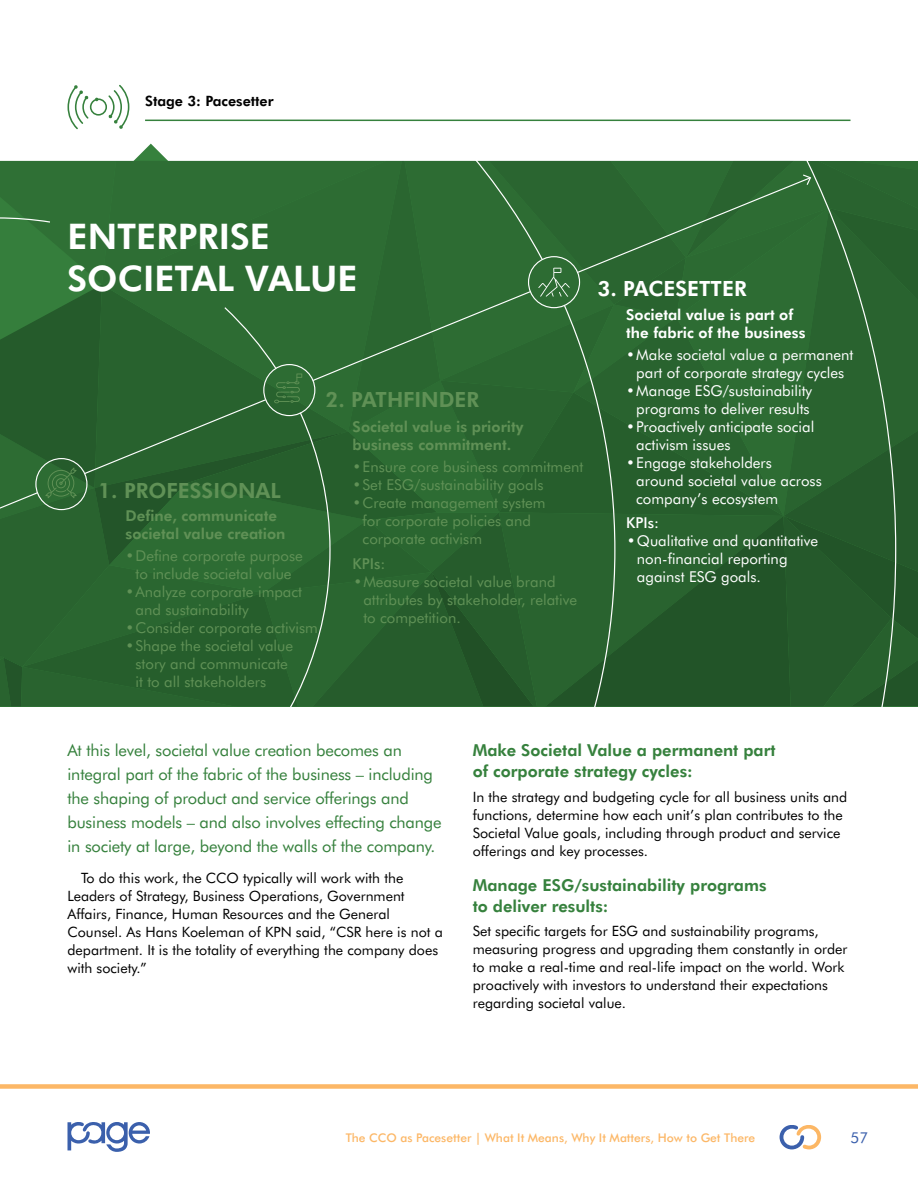
<style>
.page{position:relative;width:918px;height:1188px;background:#fff}
.page>*{position:absolute;margin:0;border:0;box-sizing:border-box;transform-origin:0 0}
.t1{font:800 35.4px/42.5px "Futura BT";color:#fff}
.t2{font:800 21px "Futura BT";color:#609156}
.t3{font:800 21px "Futura BT";color:#fff}
.t4{font:16.5px/24px "Futura BT";letter-spacing:-.01em;color:#36813d}
.t5{font:800 16.5px/21px "Futura BT";color:#36813d}
.t6{font:15px/18px "Futura BT";color:#609156}
.t7{font:15px/18px "Futura BT";color:#fff}
.t8{font:800 15px/18px "Futura BT";color:#609156}
.t9{font:800 15px/18px "Futura BT";color:#fff}
.t10{font:500 15px "Futura BT";color:#609156}
.t11{font:500 15px "Futura BT";color:#fff}
.t12{font:15px "Futura BT";color:#3a5fac}
.t13{font:14.25px/18px "Futura BT";color:#000}
.t14{font:800 14.25px "Futura BT";color:#000}
.t15{font:500 12px "Futura BT";color:#fcb766}
</style>
<div class="page">
<div style="left:0;top:1084px;width:918px;height:5px;background:#fcb766"></div>
<svg style="left:68px;top:1122px;width:82px;height:30px"></svg>
<svg style="left:780px;top:1125px;width:41px;height:24px"></svg>
<hr style="left:145px;top:120px;width:705px;height:1px;background:#36813d">
<svg style="left:0;top:144px;width:918px;height:562px;background:#336b39"></svg>
<svg style="left:0;top:217px;width:331px;height:489px;background:#2b6631"></svg>
<svg style="left:68px;top:85px;width:61px;height:44px"></svg>
<p class="t14" style="left:145px;top:92px;width:130px">Stage 3: Pacesetter</p>
<h1 class="t1" style="left:68px;top:215px;width:292px">ENTERPRISE<br>SOCIETAL VALUE</h1>
<h2 class="t2" style="left:98px;top:478px;width:184px">1. PROFESSIONAL</h2>
<p class="t8" style="left:126px;top:507px;width:162px">Define, communicate societal value creation</p>
<p class="t6" style="left:126px;top:547px;width:179px;text-align:center">•Define corporate purpose to include societal value</p>
<p class="t6" style="left:135px;top:583px;width:168px;text-indent:-10px">•Analyze corporate impact and sustainability</p>
<p class="t6" style="left:126px;top:619px;width:194px">•Consider corporate activism</p>
<p class="t6" style="left:135px;top:637px;width:159px;text-indent:-10px">•Shape the societal value story and communicate it to all stakeholders</p>
<h2 class="t2" style="left:325px;top:387px;width:155px">2. PATHFINDER</h2>
<p class="t8" style="left:353px;top:417px;width:172px">Societal value is priority business commitment.</p>
<p class="t6" style="left:353px;top:457px;width:232px">•Ensure core business commitment</p>
<p class="t6" style="left:353px;top:475px;width:192px">•Set ESG/sustainability goals</p>
<p class="t6" style="left:363px;top:493px;width:185px;text-indent:-10px">•Create management system for corporate policies and corporate activism</p>
<p class="t10" style="left:353px;top:554px;width:34px">KPIs:</p>
<p class="t6" style="left:363px;top:572px;width:215px;text-indent:-10px">•Measure societal value brand attributes by stakeholder, relative to competition.</p>
<h2 class="t3" style="left:598px;top:276px;width:151px">3. PACESETTER</h2>
<p class="t9" style="left:626px;top:305px;width:181px">Societal value is part of the fabric of the business</p>
<p class="t7" style="left:626px;top:345px;width:229px;text-align:center">•Make societal value a permanent part of corporate strategy cycles</p>
<p class="t7" style="left:626px;top:381px;width:187px;text-align:center">•Manage ESG/sustainability programs to deliver results</p>
<p class="t7" style="left:636px;top:417px;width:180px;text-indent:-10px">•Proactively anticipate social activism issues</p>
<p class="t7" style="left:636px;top:453px;width:187px;text-indent:-10px">•Engage stakeholders around societal value across company’s ecosystem</p>
<p class="t11" style="left:626px;top:514px;width:34px">KPIs:</p>
<p class="t7" style="left:637px;top:532px;width:183px;text-indent:-10px">•Qualitative and quantitative non-financial reporting against ESG goals.</p>
<p class="t4" style="left:68px;top:738px;width:376px">At this level, societal value creation becomes an integral part of the fabric of the business – including the shaping of product and service offerings and business models – and also involves effecting change in society at large, beyond the walls of the company.</p>
<p class="t13" style="left:68px;top:869px;width:377px;text-indent:13px">To do this work, the CCO typically will work with the Leaders of Strategy, Business Operations, Government Affairs, Finance, Human Resources and the General Counsel. As Hans Koeleman of KPN said, “CSR here is not a department. It is the totality of everything the company does with society.”</p>
<p class="t5" style="left:473px;top:740px;width:304px">Make Societal Value a permanent part of corporate strategy cycles:</p>
<p class="t13" style="left:473px;top:788px;width:376px">In the strategy and budgeting cycle for all business units and functions, determine how each unit’s plan contributes to the Societal Value goals, including through product and service offerings and key processes.</p>
<p class="t5" style="left:473px;top:874px;width:295px">Manage ESG/sustainability programs to deliver results:</p>
<p class="t13" style="left:473px;top:922px;width:376px">Set specific targets for ESG and sustainability programs, measuring progress and upgrading them constantly in order to make a real-time and real-life impact on the world. Work proactively with investors to understand their expectations regarding societal value.</p>
<p class="t15" style="left:346px;top:1131px;width:411px">The CCO as Pacesetter | What It Means, Why It Matters, How to Get There</p>
<p class="t12" style="left:850px;top:1128px;width:19px">57</p>
</div>
